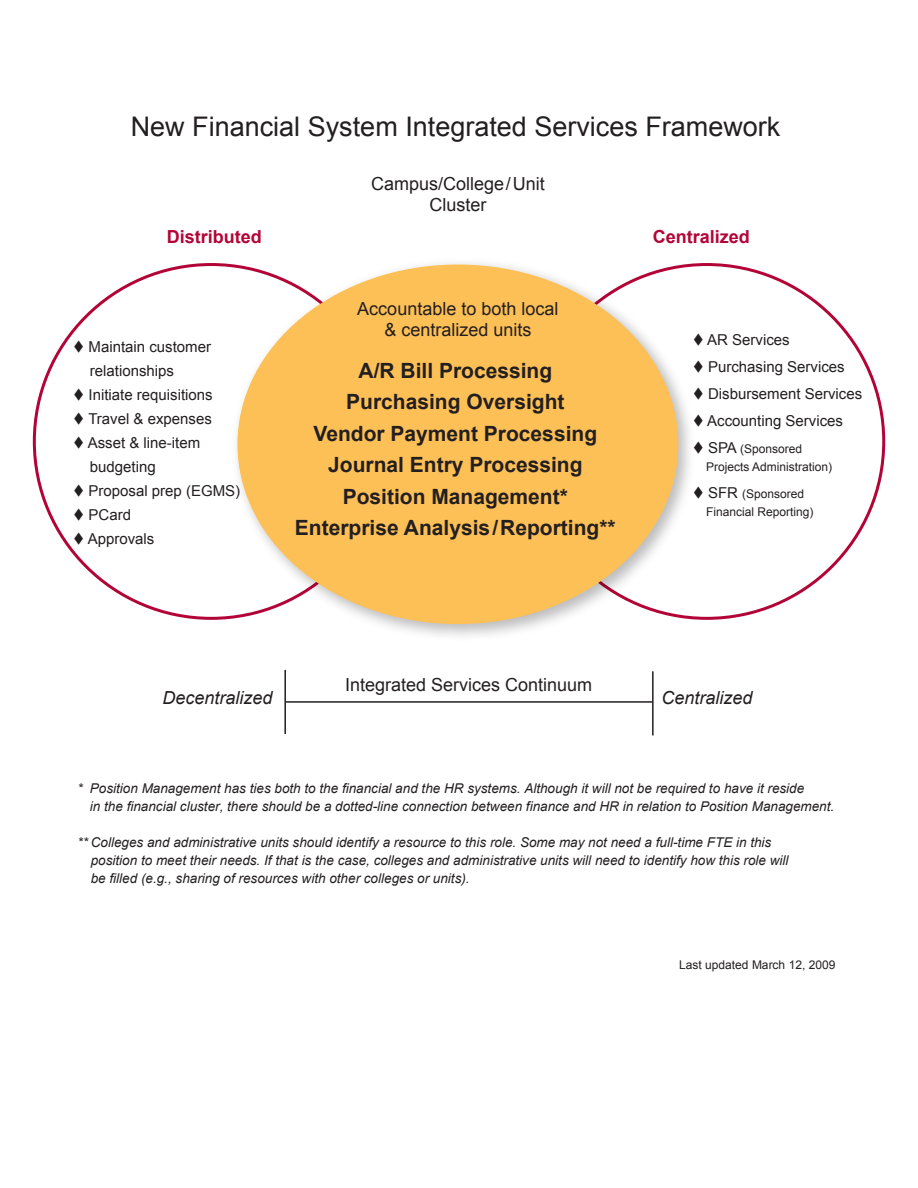
<style>
.page{position:relative;width:918px;height:1188px;background:#fff}
.page>*{position:absolute;margin:0;border:0;box-sizing:border-box;transform-origin:0 0}
.t1{font:27px "Arial";color:#231f20}
.t2{font:700 21px/31.5px "Arial";color:#231f20;text-align:center}
.t3{font:18px/21.6px "Arial";color:#231f20;text-align:center}
.t4{font:italic 18px "Arial";color:#231f20}
.t5{font:700 18px "Arial";color:#b30437}
.t6{font:15px/24px "Arial";color:#231f20}
.t7{font:italic 13.5px/18px "Arial";color:#231f20}
.t8{font:12px/18px "Arial";color:#231f20}
.s1{font-size:15px}
</style>
<div class="page">
<img style="left:226px;top:263px;width:476px;height:373px">
<div style="left:237px;top:265px;width:441px;height:359px;background:#fdc056;border-radius:50%"></div>
<hr style="left:286px;top:701px;width:366px;height:2px;background:#231f20">
<hr style="left:284px;top:670px;width:2px;height:64px;background:#231f20">
<hr style="left:652px;top:671px;width:2px;height:64px;background:#231f20">
<h1 class="t1" style="left:131px;top:109px;width:651px">New Financial System Integrated Services Framework</h1>
<h3 class="t3" style="left:371px;top:173px;width:175px">Campus/College/Unit<br>Cluster</h3>
<h3 class="t5" style="left:167px;top:225px;width:97px">Distributed</h3>
<h3 class="t5" style="left:653px;top:225px;width:99px">Centralized</h3>
<p class="t6" style="left:90px;top:335px;width:123px;text-indent:-17px">▼ Maintain customer relationships</p>
<p class="t6" style="left:73px;top:383px;width:141px">▼ Initiate requisitions</p>
<p class="t6" style="left:73px;top:407px;width:140px">▼ Travel &amp; expenses</p>
<p class="t6" style="left:90px;top:431px;width:112px;text-indent:-17px">▼ Asset &amp; line-item budgeting</p>
<p class="t6" style="left:73px;top:479px;width:169px">▼ Proposal prep (EGMS)</p>
<p class="t6" style="left:73px;top:503px;width:59px">▼ PCard</p>
<p class="t6" style="left:73px;top:527px;width:83px">▼ Approvals</p>
<h3 class="t3" style="left:357px;top:298px;width:203px">Accountable to both local &amp; centralized units</h3>
<h2 class="t2" style="left:295px;top:355px;width:322px">A/R Bill Processing<br>Purchasing Oversight<br>Vendor Payment Processing<br>Journal Entry Processing<br>Position Management*<br>Enterprise Analysis/Reporting**</h2>
<p class="t6" style="left:693px;top:328px;width:99px">▼ AR Services</p>
<p class="t6" style="left:693px;top:355px;width:154px">▼ Purchasing Services</p>
<p class="t6" style="left:693px;top:382px;width:171px">▼ Disbursement Services</p>
<p class="t6" style="left:693px;top:409px;width:152px">▼ Accounting Services</p>
<p class="t8" style="left:706px;top:440px;width:128px;text-indent:-13px">▼ <span class="s1">SPA</span> (Sponsored<br>Projects Administration)</p>
<p class="t8" style="left:706px;top:485px;width:109px;text-indent:-13px">▼ <span class="s1">SFR</span> (Sponsored<br>Financial Reporting)</p>
<h3 class="t3" style="left:345px;top:674px;width:249px">Integrated Services Continuum</h3>
<h3 class="t4" style="left:162px;top:686px;width:112px">Decentralized</h3>
<h3 class="t4" style="left:662px;top:686px;width:93px">Centralized</h3>
<p class="t7" style="left:90px;top:779px;width:746px;text-indent:-12px">* Position Management has ties both to the financial and the HR systems. Although it will not be required to have it reside<br>in the financial cluster, there should be a dotted-line connection between finance and HR in relation to Position Management.</p>
<p class="t7" style="left:91px;top:833px;width:699px;text-indent:-13px">** Colleges and administrative units should identify a resource to this role. Some may not need a full-time FTE in this position to meet their needs. If that is the case, colleges and administrative units will need to identify how this role will be filled (e.g., sharing of resources with other colleges or units).</p>
<p class="t8" style="left:679px;top:956px;width:158px">Last updated March 12, 2009</p>
</div>
